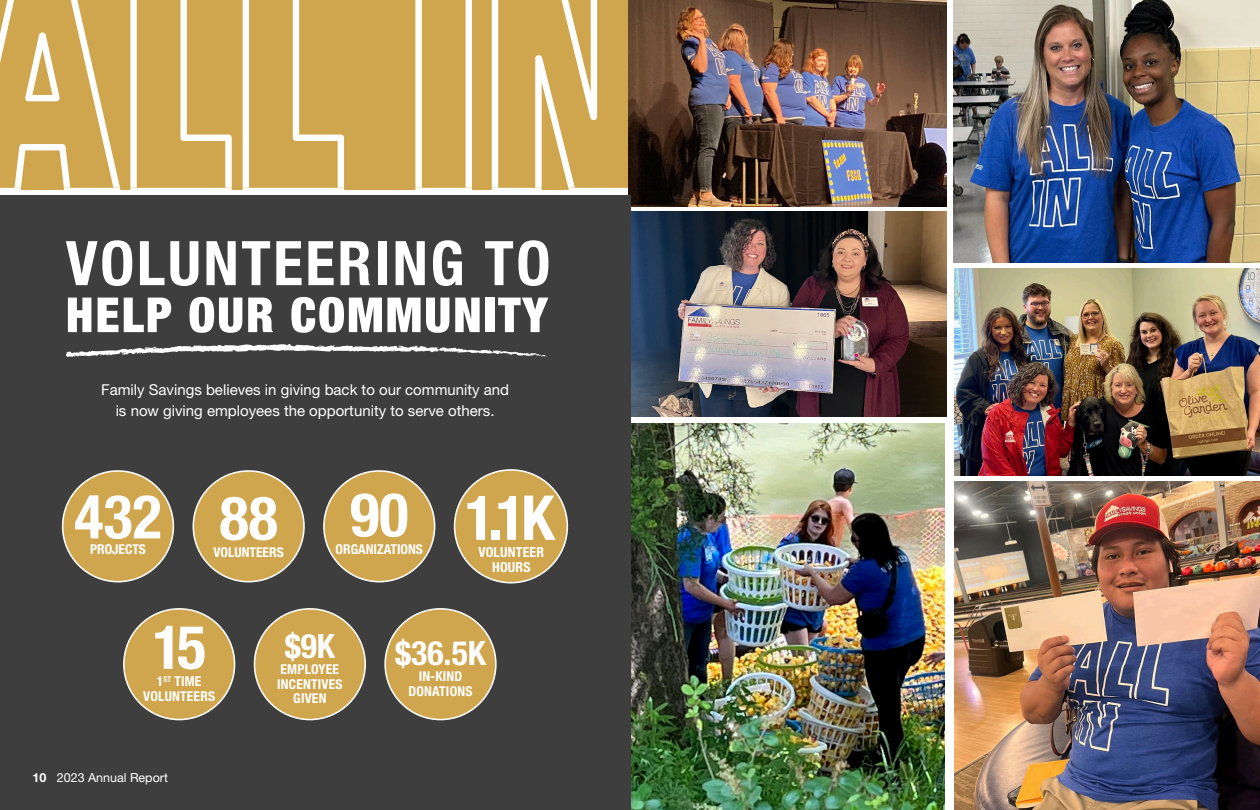
<style>
.page{position:relative;width:1260px;height:810px;background:#fff}
.page>*{position:absolute;margin:0;border:0;box-sizing:border-box;transform-origin:0 0}
.t1{font:700 condensed 61.88px "Helvetica Neue";color:#fff}
.t2{font:700 condensed 60.75px "Helvetica Neue";color:#fff}
.t3{font:700 condensed 33.62px "Helvetica Neue";color:#fff}
.t4{font:15px/21px "Helvetica Neue LT Std";color:#fff;text-align:center}
.t5{font:700 condensed 13.88px/14.9px "Helvetica Neue";letter-spacing:.015em;color:#fff;text-align:center}
.t6{font:700 condensed 13.62px/14.6px "Helvetica Neue";letter-spacing:.015em;color:#fff;text-align:center}
.t7{font:12.5px "Helvetica Neue LT Std";color:#fff}
.s1{font-weight:700}
</style>
<div class="page">
<div style="left:0;top:0;width:630px;height:190px;background:#cfa64d"></div>
<svg style="left:0;top:0;width:121px;height:190px"></svg>
<svg style="left:130px;top:0;width:102px;height:190px"></svg>
<svg style="left:243px;top:0;width:101px;height:190px"></svg>
<svg style="left:415px;top:0;width:57px;height:190px"></svg>
<svg style="left:492px;top:0;width:137px;height:194px"></svg>
<img style="left:630px;top:212px;width:317px;height:204px">
<img style="left:629px;top:0;width:318px;height:207px">
<img style="left:953px;top:0;width:307px;height:263px">
<img style="left:630px;top:423px;width:315px;height:387px">
<img style="left:955px;top:482px;width:305px;height:328px">
<img style="left:955px;top:268px;width:305px;height:207px">
<div style="left:0;top:195px;width:630px;height:615px;background:#3e3e3f"></div>
<svg style="left:66px;top:240px;width:66px;height:46px"></svg>
<svg style="left:140px;top:241px;width:58px;height:45px"></svg>
<svg style="left:207px;top:241px;width:29px;height:44px"></svg>
<svg style="left:242px;top:241px;width:28px;height:44px"></svg>
<svg style="left:276px;top:241px;width:26px;height:44px"></svg>
<svg style="left:308px;top:241px;width:26px;height:44px"></svg>
<svg style="left:341px;top:241px;width:29px;height:44px"></svg>
<div style="left:378px;top:241px;width:9px;height:44px;background:#fff"></div>
<svg style="left:396px;top:241px;width:29px;height:44px"></svg>
<svg style="left:433px;top:240px;width:29px;height:46px"></svg>
<svg style="left:485px;top:240px;width:63px;height:46px"></svg>
<svg style="left:68px;top:298px;width:23px;height:34px"></svg>
<svg style="left:98px;top:298px;width:73px;height:34px"></svg>
<svg style="left:189px;top:297px;width:53px;height:36px"></svg>
<svg style="left:248px;top:298px;width:25px;height:34px"></svg>
<svg style="left:291px;top:297px;width:158px;height:36px"></svg>
<svg style="left:455px;top:298px;width:25px;height:34px"></svg>
<div style="left:485px;top:298px;width:9px;height:34px;background:#fff"></div>
<svg style="left:498px;top:298px;width:50px;height:34px"></svg>
<svg style="left:66px;top:344px;width:481px;height:13px"></svg>
<div style="left:63px;top:471px;width:110px;height:111px;background:#cfa64d;border-radius:50%"></div>
<div style="left:62px;top:470px;width:112px;height:112px;border:2px solid #fff;border-radius:50%"></div>
<div style="left:193px;top:471px;width:111px;height:111px;background:#cfa64d;border-radius:50%"></div>
<div style="left:193px;top:470px;width:112px;height:112px;border:2px solid #fff;border-radius:50%"></div>
<div style="left:324px;top:471px;width:111px;height:111px;background:#cfa64d;border-radius:50%"></div>
<div style="left:323px;top:470px;width:112px;height:112px;border:2px solid #fff;border-radius:50%"></div>
<div style="left:455px;top:470px;width:112px;height:113px;background:#cfa64d;border-radius:50%"></div>
<div style="left:454px;top:469px;width:114px;height:114px;border:2px solid #fff;border-radius:50%"></div>
<div style="left:385px;top:609px;width:111px;height:111px;background:#cfa64d;border-radius:50%"></div>
<div style="left:384px;top:608px;width:113px;height:112px;border:2px solid #fff;border-radius:50%"></div>
<div style="left:124px;top:609px;width:111px;height:111px;background:#cfa64d;border-radius:50%"></div>
<div style="left:123px;top:608px;width:112px;height:112px;border:2px solid #fff;border-radius:50%"></div>
<div style="left:255px;top:609px;width:110px;height:111px;background:#cfa64d;border-radius:50%"></div>
<div style="left:254px;top:608px;width:112px;height:112px;border:2px solid #fff;border-radius:50%"></div>
<p class="t4" style="left:101px;top:379px;width:410px">Family Savings believes in giving back to our community and is now giving employees the opportunity to serve others.</p>
<p class="t2" style="left:74px;top:480px;width:89px">432</p>
<p class="t6" style="left:90px;top:541px;width:57px">PROJECTS</p>
<p class="t2" style="left:219px;top:481px;width:60px">88</p>
<p class="t6" style="left:214px;top:545px;width:72px">VOLUNTEERS</p>
<p class="t2" style="left:350px;top:478px;width:60px">90</p>
<p class="t6" style="left:336px;top:541px;width:89px">ORGANIZATIONS</p>
<p class="t1" style="left:465px;top:480px;width:91px">1.1K</p>
<p class="t5" style="left:478px;top:545px;width:67px">VOLUNTEER<br>HOURS</p>
<p class="t2" style="left:153px;top:610px;width:55px">15</p>
<p class="t6" style="left:143px;top:674px;width:73px">1<sup>ST</sup> TIME<br>VOLUNTEERS</p>
<p class="t7" style="left:32px;top:770px;width:137px"><span class="s1">10</span> 2023 Annual Report</p>
<p class="t3" style="left:285px;top:625px;width:52px">$9K</p>
<p class="t6" style="left:277px;top:662px;width:67px">EMPLOYEE<br>INCENTIVES<br>GIVEN</p>
<p class="t3" style="left:395px;top:632px;width:92px">$36.5K</p>
<p class="t6" style="left:409px;top:669px;width:65px">IN-KIND<br>DONATIONS</p>
</div>
